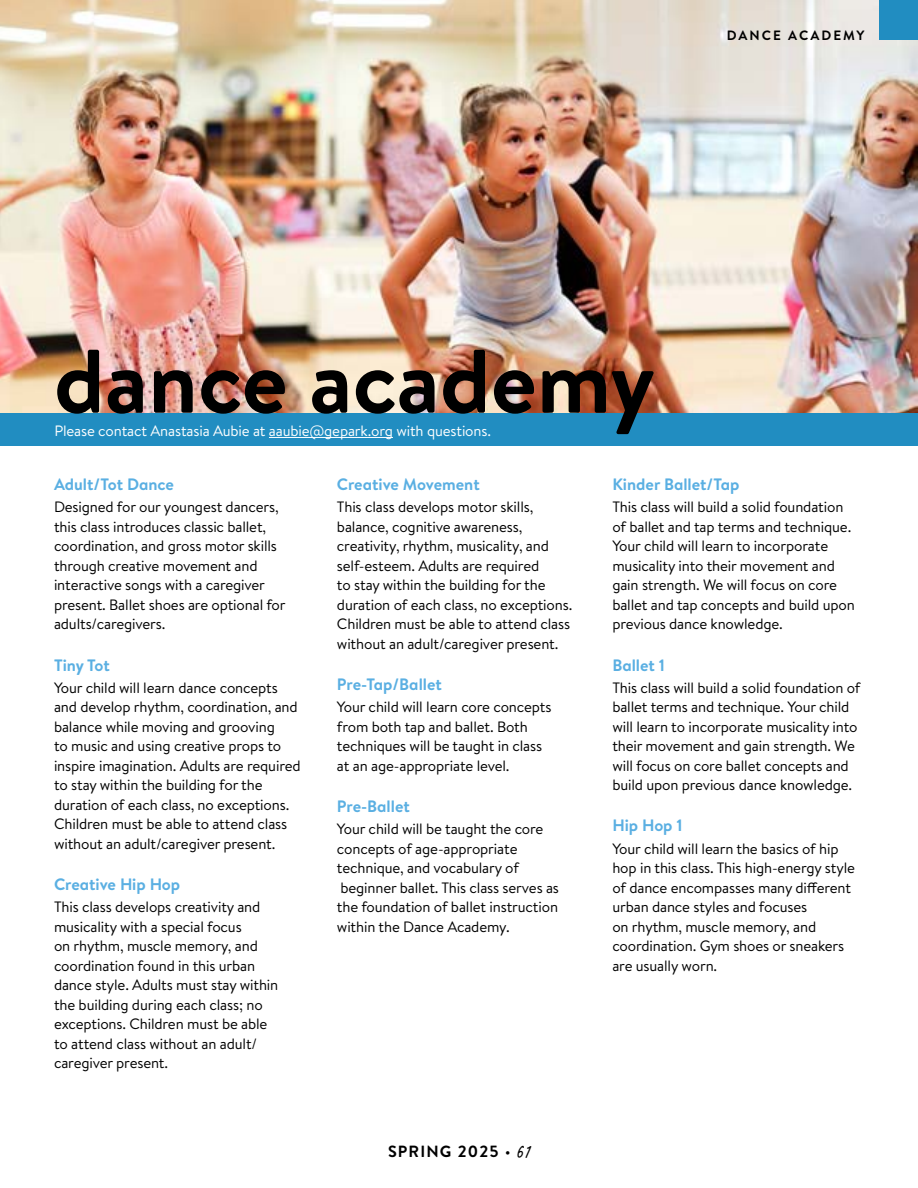
<style>
.page{position:relative;width:918px;height:1188px;background:#fff}
.page>*{position:absolute;margin:0;border:0;box-sizing:border-box;transform-origin:0 0}
.t1{font:700 90px "Brandon Text";color:#000}
.t2{font:700 16.5px "Brandon Text";color:#5aafe2}
.t3{font:700 16.2px "Brandon Text";letter-spacing:.07em;color:#000}
.t4{font:15px/19.5px "Brandon Text";letter-spacing:-.01em;color:#000}
.t5{font:15px "Brandon Text";letter-spacing:-.01em;color:#fff}
.t6{font:700 13.5px "Brandon Text";letter-spacing:.15em;color:#000}
.s1{font-weight:400}
.s2{font-family:"Supa Mega Fantastic";font-weight:400;font-size:21.6px}
</style>
<div class="page">
<img style="left:0;top:0;width:918px;height:413px">
<div style="left:0;top:413px;width:918px;height:32px;background:#218dc1"></div>
<div style="left:880px;top:0;width:38px;height:40px;background:#218dc1"></div>
<hr style="left:269px;top:437px;width:124px;height:1px;background:#fff">
<p class="t6" style="left:727px;top:26px;width:139px">DANCE ACADEMY</p>
<h1 class="t1" style="left:54px;top:319px;width:603px">dance academy</h1>
<p class="t5" style="left:54px;top:420px;width:438px">Please contact Anastasia Aubie at aaubie@gepark.org with questions.</p>
<p class="t2" style="left:54px;top:473px;width:121px">Adult/Tot Dance</p>
<p class="t4" style="left:54px;top:497px;width:233px">Designed for our youngest dancers, this class introduces classic ballet, coordination, and gross motor skills through creative movement and interactive songs with a caregiver present. Ballet shoes are optional for adults/caregivers.</p>
<p class="t2" style="left:54px;top:653px;width:57px">Tiny Tot</p>
<p class="t4" style="left:54px;top:677px;width:248px">Your child will learn dance concepts and develop rhythm, coordination, and balance while moving and grooving<br>to music and using creative props to inspire imagination. Adults are required to stay within the building for the duration of each class, no exceptions.<br>Children must be able to attend class without an adult/caregiver present.</p>
<p class="t2" style="left:54px;top:873px;width:128px">Creative Hip Hop</p>
<p class="t4" style="left:54px;top:897px;width:226px">This class develops creativity and musicality with a special focus<br>on rhythm, muscle memory, and coordination found in this urban dance style. Adults must stay within the building during each class; no exceptions. Children must be able to attend class without an adult/ caregiver present.</p>
<p class="t2" style="left:337px;top:473px;width:144px">Creative Movement</p>
<p class="t4" style="left:337px;top:497px;width:237px">This class develops motor skills, balance, cognitive awareness, creativity, rhythm, musicality, and self-esteem. Adults are required<br>to stay within the building for the duration of each class, no exceptions.<br>Children must be able to attend class without an adult/caregiver present.</p>
<p class="t2" style="left:337px;top:673px;width:107px">Pre-Tap/Ballet</p>
<p class="t4" style="left:337px;top:697px;width:216px">Your child will learn core concepts from both tap and ballet. Both techniques will be taught in class at an age-appropriate level.</p>
<p class="t2" style="left:337px;top:795px;width:74px">Pre-Ballet</p>
<p class="t4" style="left:337px;top:819px;width:224px">Your child will be taught the core concepts of age-appropriate technique, and vocabulary of beginner ballet. This class serves as the foundation of ballet instruction within the Dance Academy.</p>
<p class="t2" style="left:612px;top:473px;width:129px">Kinder Ballet/Tap</p>
<p class="t4" style="left:612px;top:497px;width:244px">This class will build a solid foundation of ballet and tap terms and technique.<br>Your child will learn to incorporate musicality into their movement and gain strength. We will focus on core ballet and tap concepts and build upon previous dance knowledge.</p>
<p class="t2" style="left:612px;top:653px;width:54px">Ballet 1</p>
<p class="t4" style="left:612px;top:677px;width:250px">This class will build a solid foundation of ballet terms and technique. Your child will learn to incorporate musicality into their movement and gain strength. We will focus on core ballet concepts and build upon previous dance knowledge.</p>
<p class="t2" style="left:612px;top:814px;width:72px">Hip Hop 1</p>
<p class="t4" style="left:612px;top:838px;width:244px">Your child will learn the basics of hip hop in this class. This high-energy style of dance encompasses many different urban dance styles and focuses<br>on rhythm, muscle memory, and coordination. Gym shoes or sneakers are usually worn.</p>
<p class="t3" style="left:388px;top:1140px;width:143px">SPRING 2025 <span class="s1">•</span> <span class="s2">61</span></p>
</div>
